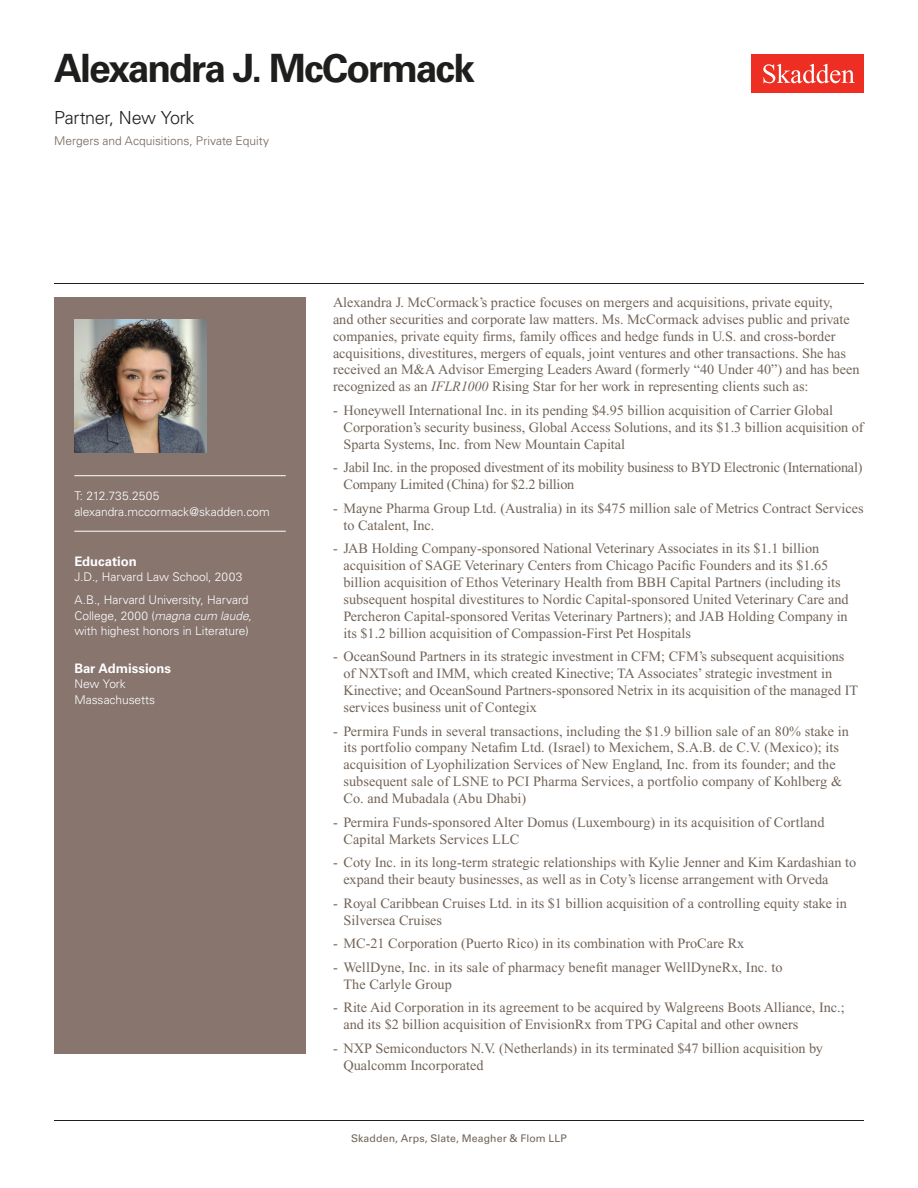
<style>
.page{position:relative;width:918px;height:1188px;background:#fff}
.page>*{position:absolute;margin:0;border:0;box-sizing:border-box;transform-origin:0 0}
.Name{font:700 39px "Univers LT Std";letter-spacing:-.05em;color:#1e1e1d}
.Title_and_Office{font:300 18px "Univers LT Std";letter-spacing:-.02em;color:#1e1e1d}
.Main_Body_Bulleted{font:14.25px/16.8px "Times New Roman PS Std";color:#726458}
.Main_Body{font:14.25px/16.8px "Times New Roman PS Std";color:#726458}
.Bar_Admission_Education{font:700 13.2px "Univers LT Std";letter-spacing:-.005em;color:#fff}
.Sidebar_text{font:300 12px/15.8px "Univers LT Std";letter-spacing:-.005em;color:#fff}
.Practice{font:300 12px "Univers LT Std";color:#726458}
.Email{font:300 12px "Univers LT Std";letter-spacing:-.005em;color:#fff}
.Phone_Number{font:300 12px "Univers LT Std";letter-spacing:.005em;color:#fff}
.Sidebar_text_no_paragraph_spacing{font:300 12px "Univers LT Std";letter-spacing:-.005em;color:#fff}
.Folio{font:10.5px "Univers LT Std";letter-spacing:.01em;color:#726458}
.s1{font-style:italic}
</style>
<div class="page">
<div style="left:752px;top:54px;width:112px;height:39px;background:#ee2e22"></div>
<svg style="left:763px;top:64px;width:92px;height:19px"></svg>
<div style="left:54px;top:297px;width:252px;height:756px;background:#87756e"></div>
<hr style="left:74px;top:475px;width:212px;height:1px;background:#fff">
<hr style="left:74px;top:531px;width:212px;height:1px;background:#fff">
<img style="left:74px;top:320px;width:132px;height:132px">
<hr style="left:54px;top:1120px;width:810px;height:1px;background:#1e1e1d">
<hr style="left:54px;top:283px;width:810px;height:1px;background:#1e1e1d">
<h1 class="Name" style="left:54px;top:46px;width:423px">Alexandra J. McCormack</h1>
<h2 class="Title_and_Office" style="left:54px;top:107px;width:142px">Partner, New York</h2>
<h3 class="Practice" style="left:54px;top:134px;width:217px">Mergers and Acquisitions, Private Equity</h3>
<p class="Phone_Number" style="left:74px;top:489px;width:87px">T: 212.735.2505</p>
<p class="Email" style="left:74px;top:504px;width:197px">alexandra.mccormack@skadden.com</p>
<p class="Bar_Admission_Education" style="left:74px;top:553px;width:64px">Education</p>
<p class="Sidebar_text" style="left:74px;top:569px;width:170px">J.D., Harvard Law School, 2003</p>
<p class="Sidebar_text" style="left:74px;top:592px;width:179px">A.B., Harvard University, Harvard<br>College, 2000 (<span class="s1">magna cum laude, </span>with highest honors in Literature)</p>
<p class="Bar_Admission_Education" style="left:74px;top:660px;width:98px">Bar Admissions</p>
<p class="Sidebar_text_no_paragraph_spacing" style="left:74px;top:677px;width:53px">New York</p>
<p class="Sidebar_text" style="left:74px;top:692px;width:82px">Massachusetts</p>
<p class="Main_Body" style="left:333px;top:294px;width:528px">Alexandra J. McCormack’s practice focuses on mergers and acquisitions, private equity,<br>and other securities and corporate law matters. Ms. McCormack advises public and private companies, private equity firms, family offices and hedge funds in U.S. and cross-border acquisitions, divestitures, mergers of equals, joint ventures and other transactions. She has received an M&amp;A Advisor Emerging Leaders Award (formerly “40 Under 40”) and has been recognized as an <span class="s1">IFLR1000</span> Rising Star for her work in representing clients such as:</p>
<p class="Main_Body_Bulleted" style="left:344px;top:402px;width:522px;text-indent:-10px">- Honeywell International Inc. in its pending $4.95 billion acquisition of Carrier Global<br>Corporation’s security business, Global Access Solutions, and its $1.3 billion acquisition of<br>Sparta Systems, Inc. from New Mountain Capital</p>
<p class="Main_Body_Bulleted" style="left:344px;top:459px;width:521px;text-indent:-10px">- Jabil Inc. in the proposed divestment of its mobility business to BYD Electronic (International)<br>Company Limited (China) for $2.2 billion</p>
<p class="Main_Body_Bulleted" style="left:344px;top:500px;width:522px;text-indent:-10px">- Mayne Pharma Group Ltd. (Australia) in its $475 million sale of Metrics Contract Services to Catalent, Inc.</p>
<p class="Main_Body_Bulleted" style="left:344px;top:540px;width:507px;text-indent:-10px">- JAB Holding Company-sponsored National Veterinary Associates in its $1.1 billion acquisition of SAGE Veterinary Centers from Chicago Pacific Founders and its $1.65 billion acquisition of Ethos Veterinary Health from BBH Capital Partners (including its subsequent hospital divestitures to Nordic Capital-sponsored United Veterinary Care and Percheron Capital-sponsored Veritas Veterinary Partners); and JAB Holding Company in its $1.2 billion acquisition of Compassion-First Pet Hospitals</p>
<p class="Main_Body_Bulleted" style="left:344px;top:648px;width:516px;text-indent:-10px">- OceanSound Partners in its strategic investment in CFM; CFM’s subsequent acquisitions of NXTsoft and IMM, which created Kinective; TA Associates’ strategic investment in Kinective; and OceanSound Partners-sponsored Netrix in its acquisition of the managed IT services business unit of Contegix</p>
<p class="Main_Body_Bulleted" style="left:344px;top:722px;width:507px;text-indent:-10px">- Permira Funds in several transactions, including the $1.9 billion sale of an 80% stake in its portfolio company Netafim Ltd. (Israel) to Mexichem, S.A.B. de C.V. (Mexico); its acquisition of Lyophilization Services of New England, Inc. from its founder; and the subsequent sale of LSNE to PCI Pharma Services, a portfolio company of Kohlberg &amp; Co. and Mubadala (Abu Dhabi)</p>
<p class="Main_Body_Bulleted" style="left:344px;top:814px;width:483px;text-indent:-10px">- Permira Funds-sponsored Alter Domus (Luxembourg) in its acquisition of Cortland<br>Capital Markets Services LLC</p>
<p class="Main_Body_Bulleted" style="left:344px;top:854px;width:514px;text-indent:-10px">- Coty Inc. in its long-term strategic relationships with Kylie Jenner and Kim Kardashian to expand their beauty businesses, as well as in Coty’s license arrangement with Orveda</p>
<p class="Main_Body_Bulleted" style="left:344px;top:895px;width:505px;text-indent:-10px">- Royal Caribbean Cruises Ltd. in its $1 billion acquisition of a controlling equity stake in<br>Silversea Cruises</p>
<p class="Main_Body_Bulleted" style="left:333px;top:935px;width:413px">- MC-21 Corporation (Puerto Rico) in its combination with ProCare Rx</p>
<p class="Main_Body_Bulleted" style="left:344px;top:959px;width:441px;text-indent:-10px">- WellDyne, Inc. in its sale of pharmacy benefit manager WellDyneRx, Inc. to<br>The Carlyle Group</p>
<p class="Main_Body_Bulleted" style="left:344px;top:999px;width:503px;text-indent:-10px">- Rite Aid Corporation in its agreement to be acquired by Walgreens Boots Alliance, Inc.; and its $2 billion acquisition of EnvisionRx from TPG Capital and other owners</p>
<p class="Main_Body_Bulleted" style="left:344px;top:1040px;width:481px;text-indent:-10px">- NXP Semiconductors N.V. (Netherlands) in its terminated $47 billion acquisition by<br>Qualcomm Incorporated</p>
<p class="Folio" style="left:351px;top:1132px;width:217px">Skadden, Arps, Slate, Meagher &amp; Flom LLP</p>
</div>
